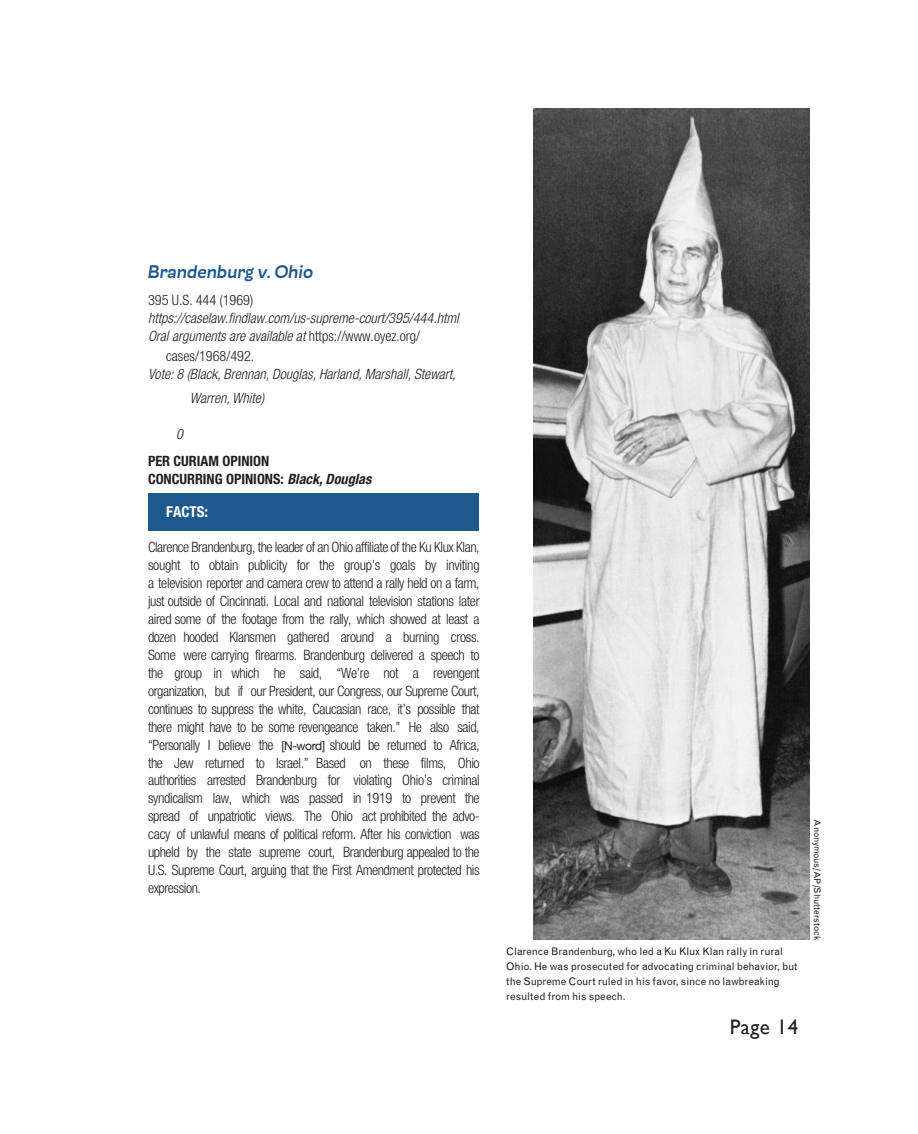
<style>
.page{position:relative;width:918px;height:1134px;background:#fff}
.page>*{position:absolute;margin:0;border:0;box-sizing:border-box;transform-origin:0 0}
.t1{font:italic 700 21px "Modernica Std";letter-spacing:-.02em;color:#1e588d}
.t2{font:21px "Gill Sans";letter-spacing:.025em;color:#221e1f}
.t3{font:700 condensed 15px "Helvetica Neue LT Std";color:#fff}
.t4{font:300 condensed 14.25px/18px "Helvetica Neue LT Std";letter-spacing:-.03em;color:#231f20;text-align:justify}
.t5{font:italic 300 condensed 14.25px/18.5px "Helvetica Neue LT Std";color:#231f20}
.t6{font:700 condensed 14.25px/18px "Helvetica Neue LT Std";color:#231f20}
.t7{font:300 condensed 14.25px "Helvetica Neue LT Std";color:#231f20}
.t8{font:10.5px/15px "Grotesque";letter-spacing:-.005em;color:#231f20}
.t9{font:9px "Grotesque";letter-spacing:-.005em;color:#231f20}
.s1{font-style:normal}
.s2{font-style:italic}
.s3{font-family:"Helvetica Neue";font-weight:400;font-stretch:normal;font-size:12px}
</style>
<div class="page">
<div style="left:148px;top:494px;width:331px;height:37px;background:#1e588d"></div>
<img style="left:534px;top:109px;width:276px;height:831px">
<h1 class="t1" style="left:148px;top:262px;width:167px">Brandenburg v. Ohio</h1>
<p class="t7" style="left:148px;top:292px;width:107px">395 U.S. 444 (1969)</p>
<p class="t5" style="left:148px;top:309px;width:312px">https://caselaw.findlaw.com/us-supreme-court/395/444.html<br>Oral arguments are available at <span class="s1">https://www.oyez.org/</span></p>
<p class="t7" style="left:166px;top:348px;width:90px">cases/1968/492.</p>
<p class="t5" style="left:190px;top:363px;width:267px;line-height:24px;text-indent:-42px">Vote: 8 (Black, Brennan, Douglas, Harland, Marshall, Stewart,<br>Warren, White)</p>
<p class="t5" style="left:176px;top:425px;width:8px">0</p>
<p class="t6" style="left:148px;top:452px;width:225px">PER CURIAM OPINION<br>CONCURRING OPINIONS: <span class="s2">Black, Douglas</span></p>
<p class="t3" style="left:166px;top:503px;width:43px">FACTS:</p>
<p class="t4" style="left:148px;top:537px;width:333px">Clarence Brandenburg, the leader of an Ohio affiliate of the Ku Klux Klan, sought to obtain publicity for the group’s goals by inviting a television reporter and camera crew to attend a rally held on a farm, just outside of Cincinnati. Local and national television stations later aired some of the footage from the rally, which showed at least a dozen hooded Klansmen gathered around a burning cross.<br>Some were carrying firearms. Brandenburg delivered a speech to the group in which he said, “We’re not a revengent organization, but if our President, our Congress, our Supreme Court, continues to suppress the white, Caucasian race, it’s possible that there might have to be some revengeance taken.” He also said, “Personally I believe the <span class="s3">[N-word]</span> should be returned to Africa, the Jew returned to Israel.” Based on these films, Ohio authorities arrested Brandenburg for violating Ohio’s criminal syndicalism law, which was passed in 1919 to prevent the spread of unpatriotic views. The Ohio act prohibited the advo&shy;cacy of unlawful means of political reform. After his conviction was upheld by the state supreme court, Brandenburg appealed to the U.S. Supreme Court, arguing that the First Amendment protected his expression.</p>
<p class="t8" style="left:506px;top:944px;width:293px">Clarence Brandenburg, who led a Ku Klux Klan rally in rural Ohio. He was prosecuted for advocating criminal behavior, but the Supreme Court ruled in his favor, since no lawbreaking resulted from his speech.</p>
<h1 class="t2" style="left:730px;top:1015px;width:70px">Page 14</h1>
<p class="t9" style="left:823px;top:819px;width:123px;rotate:90deg">Anonymous/AP/Shutterstock</p>
</div>
